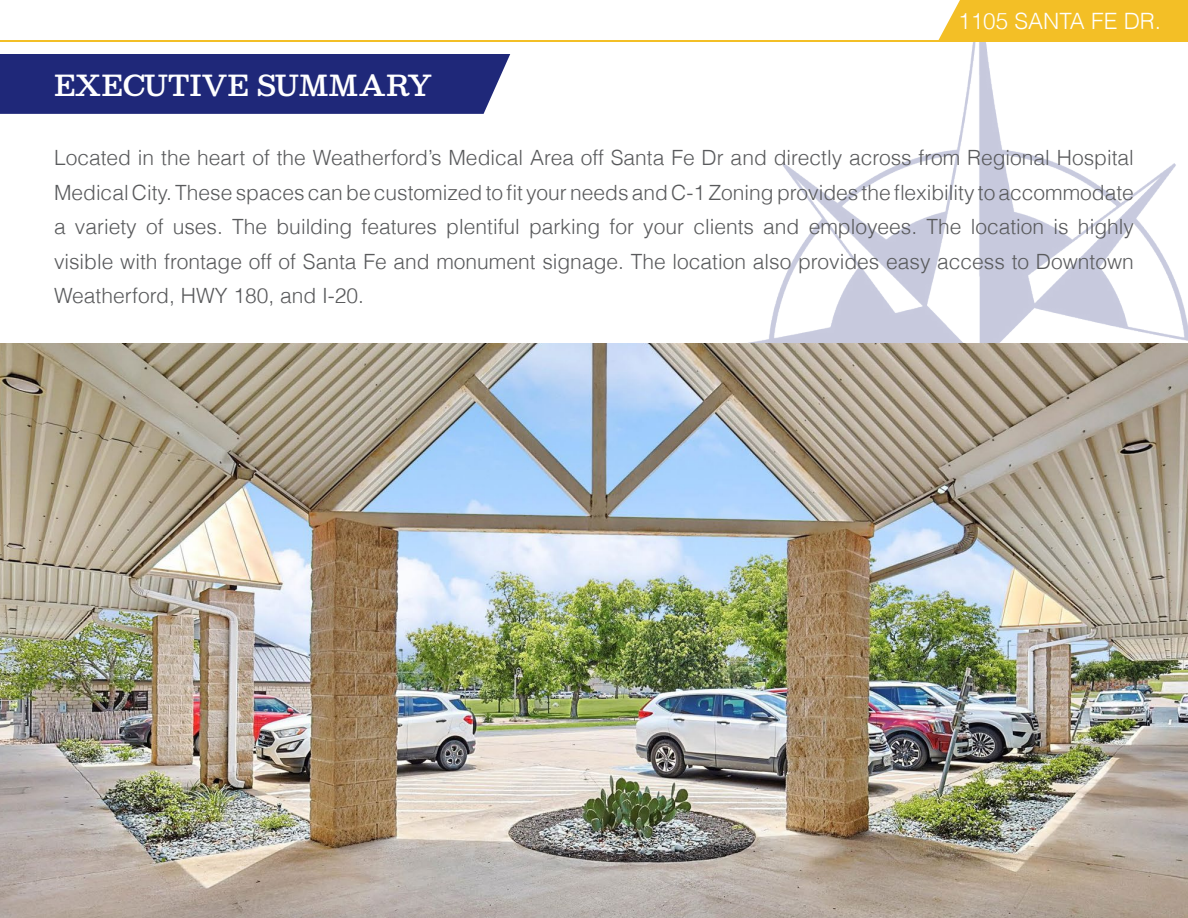
<style>
.page{position:relative;width:1188px;height:918px;background:#fff}
.page>*{position:absolute;margin:0;border:0;box-sizing:border-box;transform-origin:0 0}
.t1{font:italic 500 28.5px "Besley";letter-spacing:.005em;color:#fff}
.t2{font:300 22.5px "Helvetica";color:#fff}
.t3{font:300 21px/34.5px "Helvetica";color:#595a5c;text-align:justify}
</style>
<div class="page">
<img style="left:600px;top:42px;width:588px;height:302px">
<img style="left:0;top:344px;width:1188px;height:574px">
<hr style="left:0;top:40px;width:1034px;height:2px;background:#f3bf26">
<div style="left:938px;top:0;width:250px;height:42px;background:#f3bf26"></div>
<div style="left:0;top:54px;width:510px;height:60px;background:#1f2879"></div>
<h1 class="t1" style="left:54px;top:69px;width:379px">EXECUTIVE SUMMARY</h1>
<p class="t2" style="left:958px;top:3px;width:205px">1105 SANTA FE DR.</p>
<p class="t3" style="left:54px;top:139px;width:1082px">Located in the heart of the Weatherford’s Medical Area off Santa Fe Dr and directly across from Regional Hospital Medical City. These spaces can be customized to fit your needs and C-1 Zoning provides the flexibility to accommodate a variety of uses. The building features plentiful parking for your clients and employees. The location is highly visible with frontage off of Santa Fe and monument signage. The location also provides easy access to Downtown Weatherford, HWY 180, and I-20.</p>
</div>
